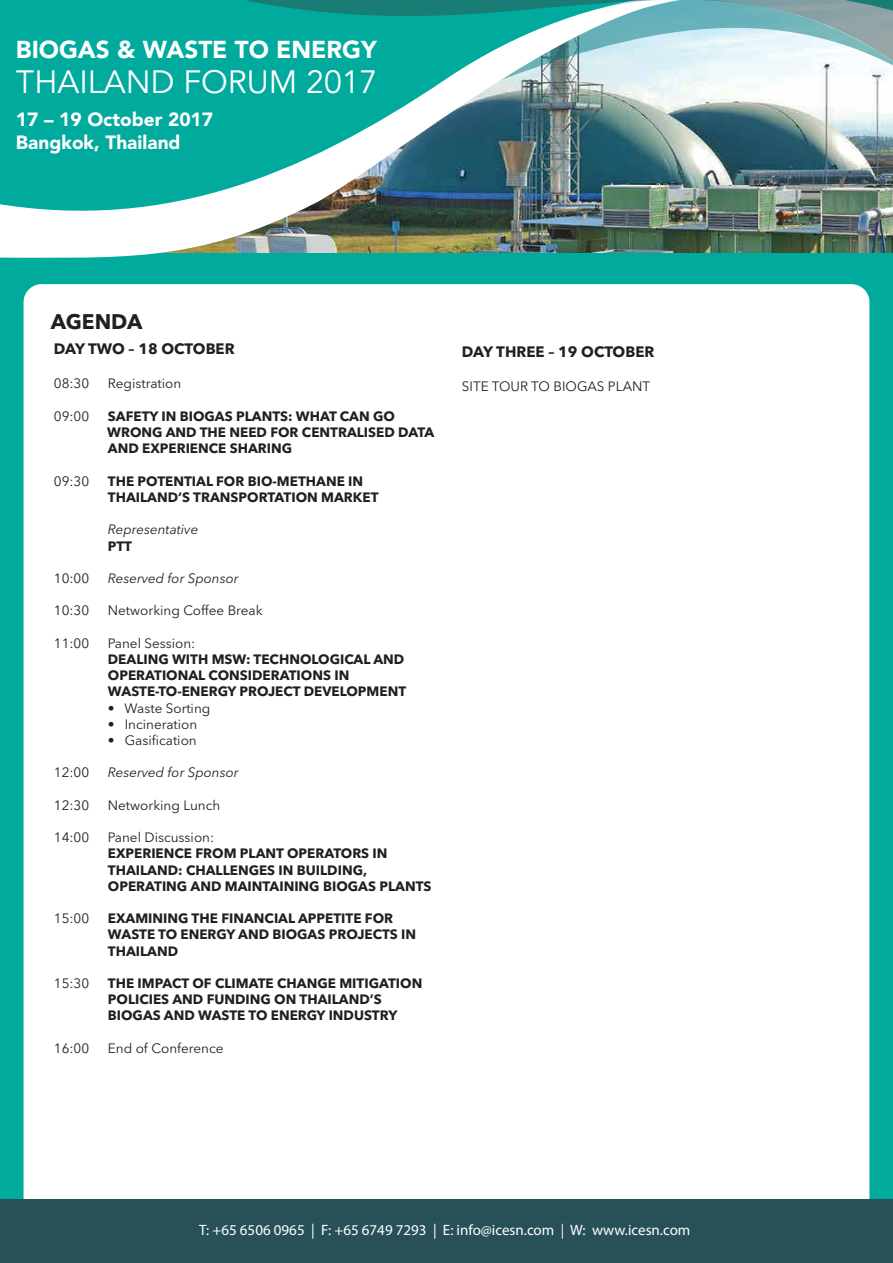
<style>
.page{position:relative;width:893px;height:1263px;background:#fff}
.page>*{position:absolute;margin:0;border:0;box-sizing:border-box;transform-origin:0 0}
.t1{font:31.95px "Avenir LT Std";color:#fff}
.t2{font:900 24.3px "Avenir LT Std";color:#fff}
.t3{font:700 21px "Avenir Next LT Pro";color:#231f20}
.t4{font:900 19.05px/22.8px "Avenir LT Std";color:#fff}
.t5{font:15px "Myriad Pro";color:#fff}
.t6{font:700 15px "Avenir Next LT Pro";color:#231f20}
.t7{font:700 13.5px/16.2px "Avenir Next LT Pro";color:#231f20}
.t8{font:13.5px "Avenir Next LT Pro";color:#231f20}
.t9{font:italic 13.5px "Avenir Next LT Pro";color:#231f20}
</style>
<div class="page">
<div style="left:0;top:253px;width:893px;height:1010px;background:#00aa9d"></div>
<img style="left:0;top:235px;width:686px;height:23px">
<img style="left:0;top:0;width:893px;height:235px">
<svg style="left:171px;top:0;width:722px;height:77px;background:#5fbdb9"></svg>
<div style="left:24px;top:284px;width:845px;height:951px;background:#fff;border-radius:18px"></div>
<div style="left:0;top:1199px;width:893px;height:64px;background:#285057"></div>
<h2 class="t2" style="left:16px;top:35px;width:362px">BIOGAS &amp; WASTE TO ENERGY</h2>
<h1 class="t1" style="left:16px;top:64px;width:363px">THAILAND FORUM 2017</h1>
<h3 class="t4" style="left:16px;top:108px;width:199px">17 – 19 October 2017<br>Bangkok, Thailand</h3>
<h3 class="t3" style="left:51px;top:308px;width:93px">AGENDA</h3>
<p class="t6" style="left:54px;top:340px;width:182px">DAY TWO – 18 OCTOBER</p>
<p class="t8" style="left:54px;top:376px;width:37px">08:30</p>
<p class="t8" style="left:108px;top:376px;width:75px">Registration</p>
<p class="t8" style="left:54px;top:408px;width:37px">09:00</p>
<p class="t7" style="left:107px;top:408px;width:328px">SAFETY IN BIOGAS PLANTS: WHAT CAN GO<br>WRONG AND THE NEED FOR CENTRALISED DATA<br>AND EXPERIENCE SHARING</p>
<p class="t8" style="left:54px;top:473px;width:37px">09:30</p>
<p class="t7" style="left:108px;top:473px;width:272px">THE POTENTIAL FOR BIO-METHANE IN<br>THAILAND’S TRANSPORTATION MARKET</p>
<p class="t9" style="left:108px;top:521px;width:92px">Representative</p>
<p class="t7" style="left:108px;top:537px;width:26px">PTT</p>
<p class="t8" style="left:54px;top:570px;width:37px">10:00</p>
<p class="t9" style="left:108px;top:570px;width:132px">Reserved for Sponsor</p>
<p class="t8" style="left:54px;top:602px;width:37px">10:30</p>
<p class="t8" style="left:108px;top:602px;width:156px">Networking Coffee Break</p>
<p class="t8" style="left:54px;top:635px;width:37px">11:00</p>
<p class="t8" style="left:108px;top:635px;width:89px">Panel Session:</p>
<p class="t7" style="left:108px;top:651px;width:300px">DEALING WITH MSW: TECHNOLOGICAL AND<br>OPERATIONAL CONSIDERATIONS IN<br>WASTE-TO-ENERGY PROJECT DEVELOPMENT</p>
<p class="t8" style="left:108px;top:700px;width:104px">• Waste Sorting</p>
<p class="t8" style="left:108px;top:716px;width:91px">• Incineration</p>
<p class="t8" style="left:108px;top:732px;width:90px">• Gasification</p>
<p class="t8" style="left:54px;top:764px;width:37px">12:00</p>
<p class="t9" style="left:108px;top:764px;width:132px">Reserved for Sponsor</p>
<p class="t8" style="left:54px;top:797px;width:37px">12:30</p>
<p class="t8" style="left:108px;top:797px;width:114px">Networking Lunch</p>
<p class="t8" style="left:54px;top:829px;width:37px">14:00</p>
<p class="t8" style="left:108px;top:829px;width:108px">Panel Discussion:</p>
<p class="t7" style="left:108px;top:845px;width:325px">EXPERIENCE FROM PLANT OPERATORS IN<br>THAILAND: CHALLENGES IN BUILDING,<br>OPERATING AND MAINTAINING BIOGAS PLANTS</p>
<p class="t8" style="left:54px;top:910px;width:37px">15:00</p>
<p class="t7" style="left:108px;top:910px;width:310px">EXAMINING THE FINANCIAL APPETITE FOR<br>WASTE TO ENERGY AND BIOGAS PROJECTS IN<br>THAILAND</p>
<p class="t8" style="left:54px;top:975px;width:37px">15:30</p>
<p class="t7" style="left:108px;top:975px;width:316px">THE IMPACT OF CLIMATE CHANGE MITIGATION<br>POLICIES AND FUNDING ON THAILAND’S<br>BIOGAS AND WASTE TO ENERGY INDUSTRY</p>
<p class="t8" style="left:54px;top:1040px;width:37px">16:00</p>
<p class="t8" style="left:108px;top:1040px;width:117px">End of Conference</p>
<p class="t6" style="left:462px;top:342px;width:194px">DAY THREE – 19 OCTOBER</p>
<p class="t8" style="left:462px;top:378px;width:190px">SITE TOUR TO BIOGAS PLANT</p>
<p class="t5" style="left:199px;top:1221px;width:493px">T: +65 6506 0965 | F: +65 6749 7293 | E: info@icesn.com | W: www.icesn.com</p>
</div>
